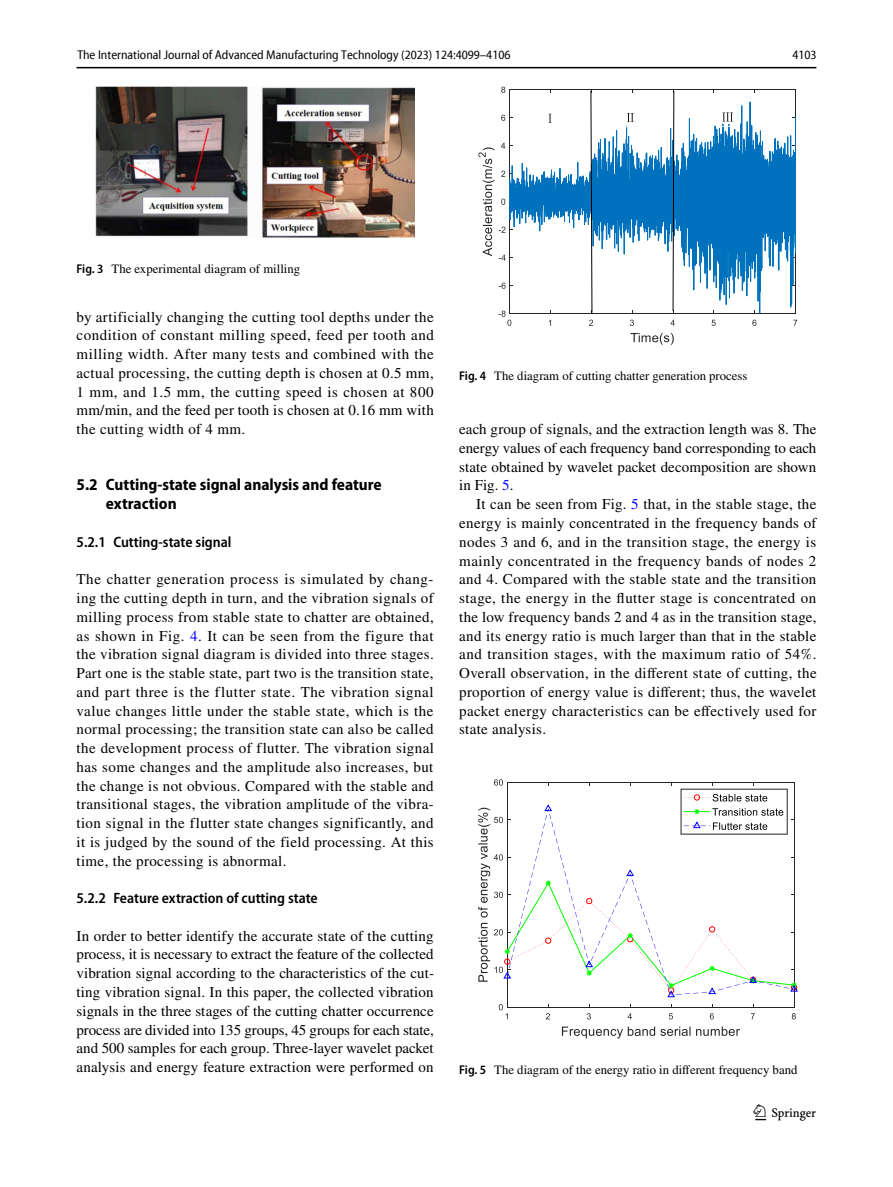
<style>
.page{position:relative;width:893px;height:1187px;background:#fff}
.page>*{position:absolute;margin:0;border:0;box-sizing:border-box;transform-origin:0 0}
.t1{font:22.5px "Springnew Regular 3";color:#000}
.t2{font:700 semi-condensed 16.5px/18.8px "Myriad Pro";color:#000}
.t3{font:15px/18.8px "STIX";letter-spacing:.015em;color:#000;text-align:justify}
.t4{font:600 semi-condensed 15px "Myriad Pro";color:#000}
.t5{font:12.75px "STIX";color:#000}
.t6{font:semi-condensed 12.75px "Myriad Pro Unic";color:#000}
.s1{font-family:"Myriad Pro";font-weight:600;font-stretch:semi-condensed}
.s2{color:#00f}
</style>
<div class="page">
<hr style="left:77px;top:67px;width:739px;height:1px;background:#000">
<img style="left:96px;top:87px;width:319px;height:151px">
<hr style="left:510px;top:313px;width:286px;height:1px;background:#262626">
<hr style="left:510px;top:89px;width:286px;height:1px;background:#262626">
<svg style="left:589px;top:319px;width:4px;height:7px"></svg>
<svg style="left:630px;top:319px;width:4px;height:7px"></svg>
<svg style="left:670px;top:319px;width:5px;height:7px"></svg>
<svg style="left:712px;top:320px;width:4px;height:6px"></svg>
<svg style="left:752px;top:319px;width:4px;height:7px"></svg>
<svg style="left:793px;top:320px;width:4px;height:6px"></svg>
<svg style="left:631px;top:333px;width:43px;height:12px"></svg>
<hr style="left:509px;top:89px;width:1px;height:224px;background:#262626">
<hr style="left:795px;top:89px;width:1px;height:224px;background:#262626">
<svg style="left:499px;top:310px;width:13px;height:16px"></svg>
<svg style="left:499px;top:282px;width:7px;height:7px"></svg>
<svg style="left:501px;top:115px;width:5px;height:6px"></svg>
<svg style="left:501px;top:87px;width:5px;height:6px"></svg>
<svg style="left:478px;top:143px;width:28px;height:118px"></svg>
<svg style="left:509px;top:102px;width:287px;height:211px"></svg>
<svg style="left:548px;top:114px;width:4px;height:9px"></svg>
<svg style="left:590px;top:90px;width:84px;height:223px"></svg>
<svg style="left:722px;top:112px;width:11px;height:9px"></svg>
<hr style="left:507px;top:1006px;width:287px;height:1px;background:#262626">
<hr style="left:507px;top:782px;width:287px;height:1px;background:#262626">
<svg style="left:546px;top:1013px;width:4px;height:6px"></svg>
<svg style="left:587px;top:1013px;width:4px;height:6px"></svg>
<svg style="left:628px;top:1013px;width:4px;height:6px"></svg>
<svg style="left:669px;top:1013px;width:4px;height:6px"></svg>
<svg style="left:710px;top:1013px;width:4px;height:6px"></svg>
<svg style="left:751px;top:1013px;width:4px;height:6px"></svg>
<svg style="left:792px;top:1013px;width:4px;height:6px"></svg>
<svg style="left:562px;top:1026px;width:178px;height:12px"></svg>
<hr style="left:507px;top:782px;width:1px;height:224px;background:#262626">
<hr style="left:794px;top:782px;width:1px;height:224px;background:#262626">
<svg style="left:499px;top:1004px;width:11px;height:15px"></svg>
<svg style="left:494px;top:779px;width:9px;height:6px"></svg>
<svg style="left:684px;top:793px;width:83px;height:8px"></svg>
<svg style="left:478px;top:807px;width:319px;height:186px"></svg>
<p class="t6" style="left:77px;top:50px;width:435px">The International Journal of Advanced Manufacturing Technology (2023) 124:4099–4106</p>
<p class="t6" style="left:792px;top:50px;width:26px">4103</p>
<p class="t5" style="left:77px;top:260px;width:225px"><span class="s1">Fig. 3</span> The experimental diagram of milling</p>
<p class="t3" style="left:77px;top:308px;width:359px">by artificially changing the cutting tool depths under the condition of constant milling speed, feed per tooth and milling width. After many tests and combined with the actual processing, the cutting depth is chosen at 0.5 mm, 1 mm, and 1.5 mm, the cutting speed is chosen at 800 mm/min, and the feed per tooth is chosen at 0.16 mm with the cutting width of 4 mm.</p>
<p class="t2" style="left:106px;top:475px;width:277px;text-indent:-29px">5.2 Cutting‑state signal analysis and feature extraction</p>
<p class="t4" style="left:77px;top:533px;width:157px">5.2.1 Cutting‑state signal</p>
<p class="t3" style="left:77px;top:571px;width:359px">The chatter generation process is simulated by chang&shy;ing the cutting depth in turn, and the vibration signals of milling process from stable state to chatter are obtained, as shown in Fig. <span class="s2">4</span>. It can be seen from the figure that the vibration signal diagram is divided into three stages.<br>Part one is the stable state, part two is the transition state, and part three is the flutter state. The vibration signal value changes little under the stable state, which is the normal processing; the transition state can also be called the development process of flutter. The vibration signal has some changes and the amplitude also increases, but the change is not obvious. Compared with the stable and transitional stages, the vibration amplitude of the vibra&shy;tion signal in the flutter state changes significantly, and it is judged by the sound of the field processing. At this time, the processing is abnormal.</p>
<p class="t4" style="left:77px;top:889px;width:243px">5.2.2 Feature extraction of cutting state</p>
<p class="t3" style="left:77px;top:927px;width:359px">In order to better identify the accurate state of the cutting process, it is necessary to extract the feature of the collected vibration signal according to the characteristics of the cut&shy;ting vibration signal. In this paper, the collected vibration signals in the three stages of the cutting chatter occurrence process are divided into 135 groups, 45 groups for each state, and 500 samples for each group. Three-layer wavelet packet analysis and energy feature extraction were performed on</p>
<p class="t5" style="left:459px;top:367px;width:290px"><span class="s1">Fig. 4</span> The diagram of cutting chatter generation process</p>
<p class="t3" style="left:459px;top:421px;width:359px">each group of signals, and the extraction length was 8. The energy values of each frequency band corresponding to each state obtained by wavelet packet decomposition are shown in Fig. <span class="s2">5</span>.</p>
<p class="t3" style="left:459px;top:496px;width:359px;text-indent:17px">It can be seen from Fig. <span class="s2">5</span> that, in the stable stage, the energy is mainly concentrated in the frequency bands of nodes 3 and 6, and in the transition stage, the energy is mainly concentrated in the frequency bands of nodes 2 and 4. Compared with the stable state and the transition stage, the energy in the flutter stage is concentrated on the low frequency bands 2 and 4 as in the transition stage, and its energy ratio is much larger than that in the stable and transition stages, with the maximum ratio of 54%.<br>Overall observation, in the different state of cutting, the proportion of energy value is different; thus, the wavelet packet energy characteristics can be effectively used for state analysis.</p>
<p class="t5" style="left:459px;top:1060px;width:340px"><span class="s1">Fig. 5</span> The diagram of the energy ratio in different frequency band</p>
<h1 class="t1" style="left:755px;top:1104px;width:62px">1 3</h1>
</div>
